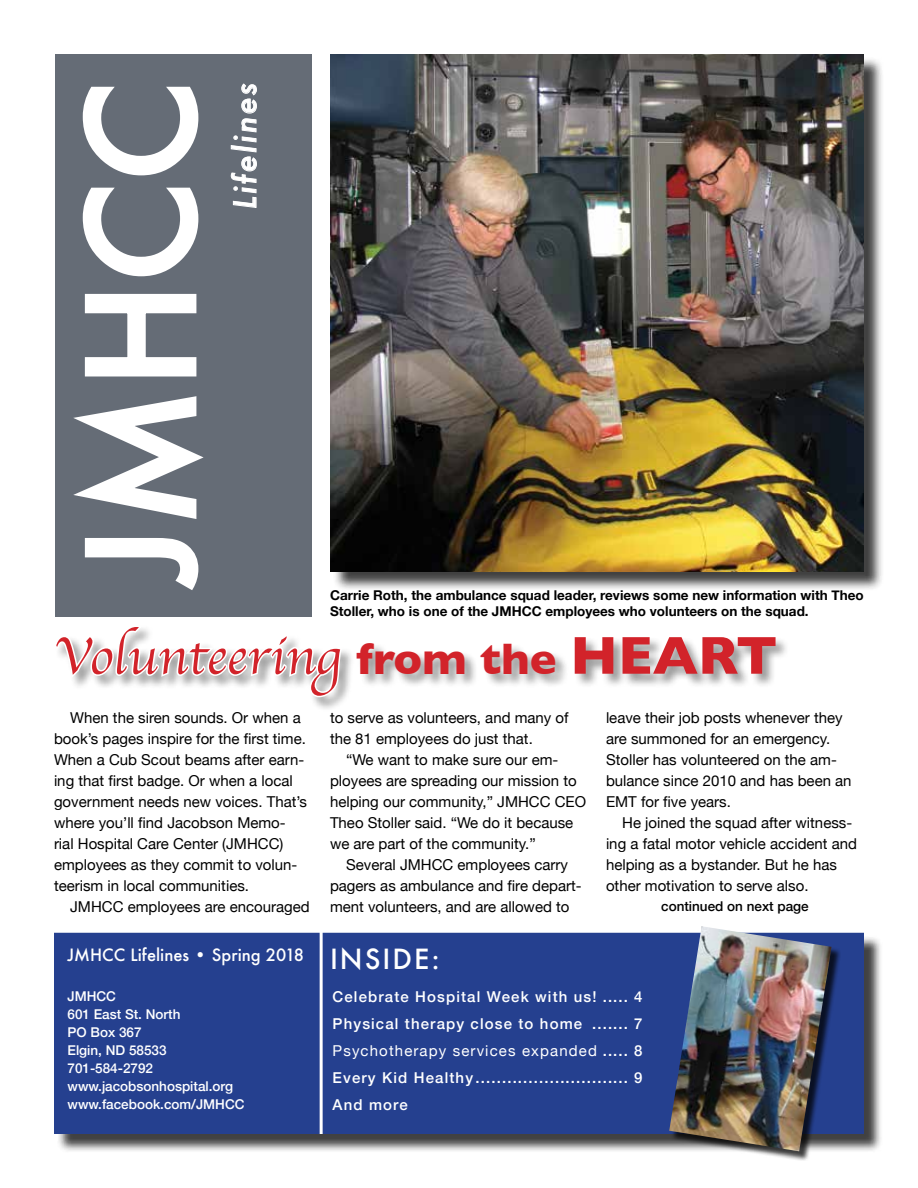
<style>
.page{position:relative;width:918px;height:1188px;background:#fff}
.page>*{position:absolute;margin:0;border:0;box-sizing:border-box;transform-origin:0 0}
.t1{font:500 144px "Futura";color:#fff}
.t2{font:54px "Apple Chancery";color:#d2232a}
.t3{font:italic 500 30px "Futura";letter-spacing:.075em;color:#fff}
.t4{font:500 27px "Futura";letter-spacing:.075em;color:#fff}
.t5{font:500 16.5px "Futura";color:#fff}
.t6{font:15px/21px "Helvetica Neue";color:#000}
.t7{font:500 15px/27px "Helvetica Neue";letter-spacing:.075em;color:#fff;text-align:justify}
.t8{font:700 13.5px/16.2px "Helvetica Neue";color:#000}
.t9{font:500 13.5px/18px "Helvetica Neue";color:#fff}
.t10{font:500 13.5px "Helvetica Neue";color:#000}
.s1{font-family:"Gill Sans";font-weight:700;font-size:45px}
.s2{font-family:"Gill Sans";font-weight:700}
.s3{font-weight:400}
</style>
<div class="page">
<div style="left:56px;top:935px;width:826px;height:218px;background:#000;opacity:.75"></div>
<div style="left:54px;top:933px;width:810px;height:201px;background:#25408f"></div>
<hr style="left:320px;top:931px;width:3px;height:203px;background:#fff">
<div style="left:56px;top:54px;width:256px;height:562px;background:#656c76"></div>
<svg style="left:73px;top:396px;width:131px;height:123px"></svg>
<svg style="left:84px;top:293px;width:113px;height:84px"></svg>
<svg style="left:82px;top:187px;width:117px;height:90px"></svg>
<svg style="left:82px;top:86px;width:117px;height:90px"></svg>
<svg style="left:231px;top:83px;width:26px;height:125px"></svg>
<div style="left:332px;top:56px;width:553px;height:536px;background:#000;opacity:.75"></div>
<img style="left:330px;top:54px;width:534px;height:517px">
<div style="left:54px;top:625px;width:736px;height:86px;background:#000;opacity:.4"></div>
<svg style="left:54px;top:536px;width:290px;height:163px"></svg>
<div style="left:670px;top:927px;width:172px;height:234px;background:#000;opacity:.75"></div>
<img style="left:669px;top:926px;width:163px;height:225px">
<h1 class="t1" style="left:43px;top:586px;width:506px;rotate:-90deg">JMHCC</h1>
<h3 class="t3" style="left:224px;top:209px;width:127px;rotate:-90deg">Lifelines</h3>
<h2 class="t2" style="left:54px;top:613px;width:725px">Volunteering <span class="s1">from the</span> <span class="s2">HEART</span></h2>
<p class="t8" style="left:330px;top:587px;width:535px">Carrie Roth, the ambulance squad leader, reviews some new information with Theo<br>Stoller, who is one of the JMHCC employees who volunteers on the squad.</p>
<p class="t6" style="left:54px;top:708px;width:255px;text-indent:16px">When the siren sounds. Or when a book’s pages inspire for the first time.<br>When a Cub Scout beams after earn&shy;ing that first badge. Or when a local government needs new voices. That’s where you’ll find Jacobson Memo&shy;rial Hospital Care Center (JMHCC) employees as they commit to volun&shy;teerism in local communities.</p>
<p class="t6" style="left:70px;top:897px;width:241px">JMHCC employees are encouraged</p>
<p class="t5" style="left:68px;top:944px;width:238px">JMHCC Lifelines • Spring 2018</p>
<p class="t9" style="left:68px;top:986px;width:179px">JMHCC<br>601 East St. North<br>PO Box 367<br>Elgin, ND 58533<br>701-584-2792 www.jacobsonhospital.org www.facebook.com/JMHCC</p>
<p class="t6" style="left:330px;top:708px;width:240px">to serve as volunteers, and many of the 81 employees do just that.</p>
<p class="t6" style="left:330px;top:750px;width:258px;text-indent:16px">“We want to make sure our em&shy;ployees are spreading our mission to helping our community,” JMHCC CEO<br>Theo Stoller said. “We do it because we are part of the community.”</p>
<p class="t6" style="left:330px;top:855px;width:253px;text-indent:16px">Several JMHCC employees carry pagers as ambulance and fire depart&shy;ment volunteers, and are allowed to</p>
<p class="t6" style="left:606px;top:708px;width:247px">leave their job posts whenever they are summoned for an emergency.<br>Stoller has volunteered on the am&shy;bulance since 2010 and has been an<br>EMT for five years.</p>
<p class="t6" style="left:606px;top:813px;width:253px;text-indent:16px">He joined the squad after witness&shy;ing a fatal motor vehicle accident and helping as a bystander. But he has other motivation to serve also.</p>
<p class="t10" style="left:661px;top:895px;width:149px">continued on next page</p>
<h3 class="t4" style="left:330px;top:940px;width:111px">INSIDE:</h3>
<p class="t7" style="left:333px;top:982px;width:311px">Celebrate Hospital Week with us! ..... 4<br>Physical therapy close to home ....... 7<br><span class="s3">Psychotherapy services expanded</span> ..... 8<br>Every Kid Healthy............................. 9<br>And more</p>
</div>
